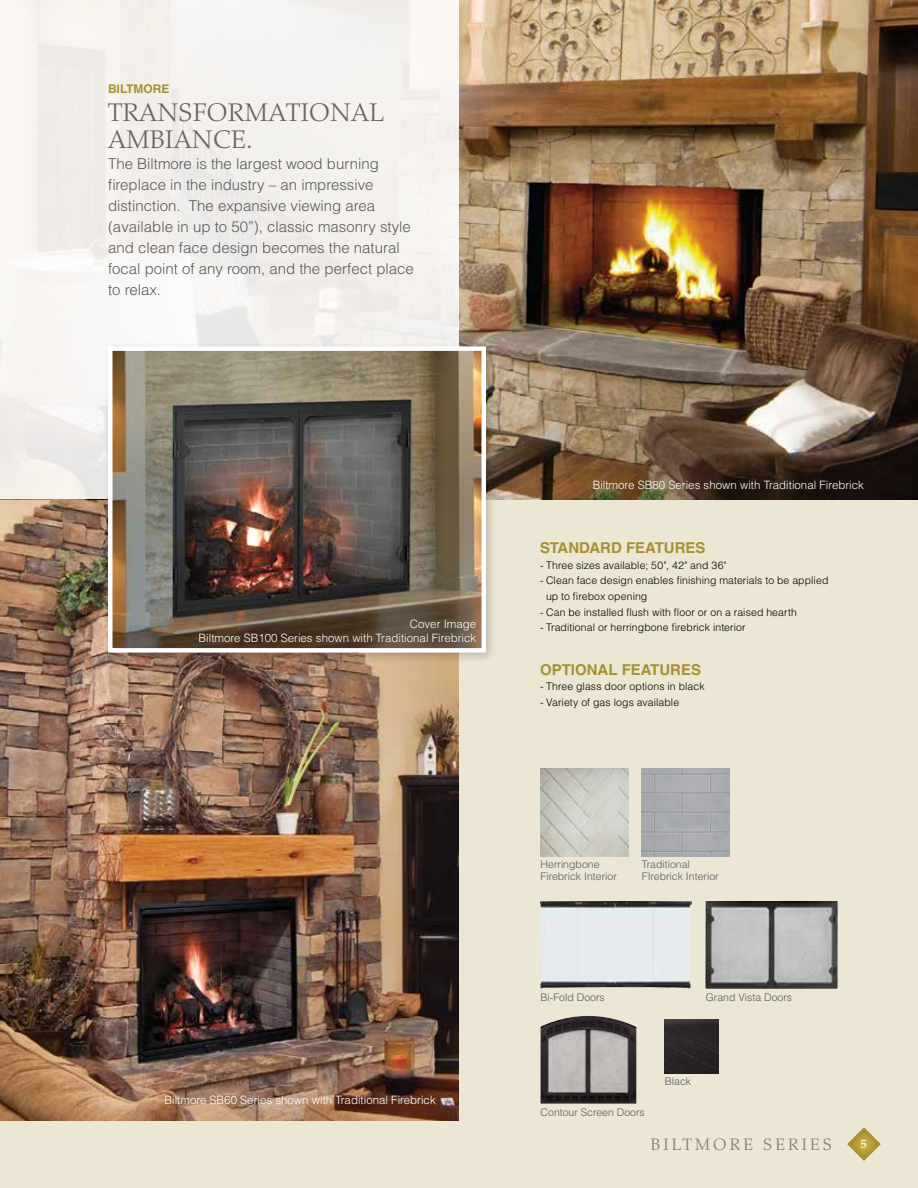
<style>
.page{position:relative;width:918px;height:1188px;background:#ece6d4}
.page>*{position:absolute;margin:0;border:0;box-sizing:border-box;transform-origin:0 0}
.t1{font:300 25.5px/27.6px "Palatino LT Std";letter-spacing:.02em;color:#6c6361}
.t2{font:300 16.5px "Palatino LT Std";letter-spacing:.19em;color:#827a78}
.t3{font:300 15px/21px "Helvetica LT Std";color:#58595b}
.t4{font:700 15px "Helvetica LT Std";color:#a79031}
.t5{font:700 12px "Helvetica LT Std";color:#a79031}
.t6{font:500 12px "Palatino LT Std";color:#fff}
.t7{font:300 11.55px/13.8px "Helvetica LT Std";color:#fff;text-align:right}
.t8{font:300 10.5px/15.6px "Helvetica LT Std";letter-spacing:.01em;color:#000}
.t9{font:300 10.5px/12px "Helvetica LT Std";color:#58595b}
</style>
<div class="page">
<img style="left:0;top:500px;width:459px;height:620px">
<img style="left:459px;top:0;width:459px;height:500px">
<div style="left:0;top:0;width:459px;height:500px;background:#f4f1ee"></div>
<img style="left:642px;top:768px;width:88px;height:88px">
<img style="left:541px;top:768px;width:87px;height:88px">
<img style="left:705px;top:901px;width:133px;height:88px">
<img style="left:540px;top:901px;width:152px;height:88px">
<img style="left:541px;top:1016px;width:95px;height:88px">
<div style="left:103px;top:341px;width:394px;height:323px;background:#000;opacity:.2"></div>
<img style="left:113px;top:351px;width:368px;height:297px">
<div style="left:108px;top:346px;width:378px;height:307px;border:4px solid #fff"></div>
<img style="left:665px;top:1020px;width:54px;height:54px">
<svg style="left:847px;top:1127px;width:34px;height:34px"></svg>
<p class="t5" style="left:108px;top:82px;width:63px">BILTMORE</p>
<h1 class="t1" style="left:108px;top:99px;width:278px">TRANSFORMATIONAL<br>AMBIANCE.</h1>
<p class="t3" style="left:108px;top:154px;width:307px">The Biltmore is the largest wood burning fireplace in the industry – an impressive distinction. The expansive viewing area (available in up to 50”), classic masonry style and clean face design becomes the natural focal point of any room, and the perfect place to relax.</p>
<p class="t7" style="left:199px;top:617px;width:279px">Cover Image<br>Biltmore SB100 Series shown with Traditional Firebrick</p>
<p class="t7" style="left:164px;top:1093px;width:273px">Biltmore SB60 Series shown with Traditional Firebrick</p>
<p class="t7" style="left:593px;top:478px;width:273px">Biltmore SB80 Series shown with Traditional Firebrick</p>
<h3 class="t4" style="left:540px;top:539px;width:167px">STANDARD FEATURES</h3>
<p class="t8" style="left:540px;top:557px;width:188px">- Three sizes available; 50", 42" and 36"</p>
<p class="t8" style="left:546px;top:573px;width:284px;text-indent:-6px">- Clean face design enables finishing materials to be applied up to firebox opening</p>
<p class="t8" style="left:540px;top:604px;width:258px">- Can be installed flush with floor or on a raised hearth</p>
<p class="t8" style="left:540px;top:620px;width:207px">- Traditional or herringbone firebrick interior</p>
<h3 class="t4" style="left:540px;top:660px;width:163px">OPTIONAL FEATURES</h3>
<p class="t8" style="left:540px;top:679px;width:166px">- Three glass door options in black</p>
<p class="t8" style="left:540px;top:694px;width:141px">- Variety of gas logs available</p>
<p class="t9" style="left:541px;top:858px;width:78px">Herringbone<br>Firebrick Interior</p>
<p class="t9" style="left:642px;top:858px;width:78px">Traditional<br>FIrebrick Interior</p>
<p class="t9" style="left:541px;top:991px;width:66px">Bi-Fold Doors</p>
<p class="t9" style="left:706px;top:991px;width:88px">Grand Vista Doors</p>
<p class="t9" style="left:541px;top:1106px;width:106px">Contour Screen Doors</p>
<p class="t9" style="left:665px;top:1076px;width:28px">Black</p>
<h2 class="t2" style="left:651px;top:1135px;width:182px">BILTMORE SERIES</h2>
<p class="t6" style="left:861px;top:1137px;width:7px">5</p>
</div>
